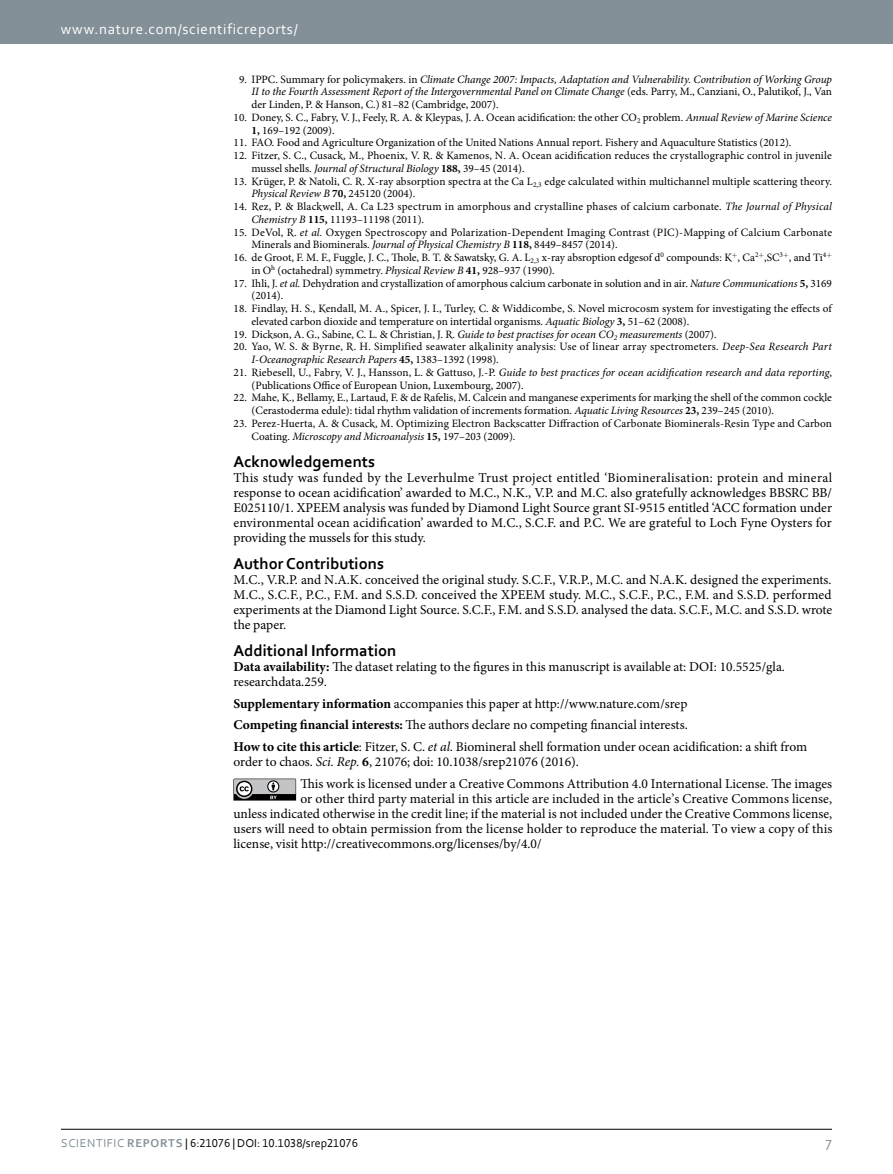
<style>
.page{position:relative;width:893px;height:1174px;background:#fff}
.page>*{position:absolute;margin:0;border:0;box-sizing:border-box;transform-origin:0 0}
.t1{font:700 16.5px "Corbel";color:#000}
.t2{font:15px "Corbel";letter-spacing:.045em;color:#fff}
.t3{font:15px "Corbel";color:#839097}
.t4{font:13.5px/15px "Minion Pro";color:#000;text-align:justify}
.t5{font:12px "Corbel";color:#000}
.t6{font:11.25px/12.8px "Minion Pro";color:#000}
.t7{font:italic 11.25px/12.8px "Minion Pro";letter-spacing:-.01em;color:#000;text-align:justify}
.t8{font:11.25px/12.8px "Minion Pro";letter-spacing:.02em;color:#000}
.s1{font-style:normal}
.s2{font-style:italic}
.s3{font-weight:700}
.s4{color:#839097}
.s5{font-weight:700;color:#839097}
</style>
<div class="page">
<div style="left:0;top:0;width:893px;height:43px;background:#839097"></div>
<hr style="left:61px;top:1129px;width:771px;height:1px;background:#000">
<svg style="left:233px;top:778px;width:63px;height:22px"></svg>
<h2 class="t2" style="left:61px;top:19px;width:238px">www.nature.com/scientificreports/</h2>
<p class="t7" style="left:251px;top:73px;width:582px;text-indent:-12px"><span class="s1">9. IPPC. Summary for policymakers. in</span> Climate Change 2007: Impacts, Adaptation and Vulnerability. Contribution of Working Group II to the Fourth Assessment Report of the Intergovernmental Panel on Climate Change <span class="s1">(eds. Parry, M., Canziani, O., Palutikof, J., Van der Linden, P. &amp; Hanson, C.) 81–82 (Cambridge, 2007).</span></p>
<p class="t6" style="left:251px;top:111px;width:582px;text-indent:-18px">10. Doney, S. C., Fabry, V. J., Feely, R. A. &amp; Kleypas, J. A. Ocean acidification: the other CO<sub>2</sub> problem. <span class="s2">Annual Review of Marine Science<br></span><span class="s3">1,</span> 169–192 (2009).</p>
<p class="t6" style="left:234px;top:136px;width:559px">11. FAO. Food and Agriculture Organization of the United Nations Annual report. Fishery and Aquaculture Statistics (2012).</p>
<p class="t6" style="left:251px;top:149px;width:582px;text-indent:-18px">12. Fitzer, S. C., Cusack, M., Phoenix, V. R. &amp; Kamenos, N. A. Ocean acidification reduces the crystallographic control in juvenile mussel shells. <span class="s2">Journal of Structural Biology</span> <span class="s3">188,</span> 39–45 (2014).</p>
<p class="t6" style="left:251px;top:175px;width:582px;text-indent:-18px">13. Krüger, P. &amp; Natoli, C. R. X-ray absorption spectra at the Ca L<sub>2,3</sub> edge calculated within multichannel multiple scattering theory.<br><span class="s2">Physical Review B</span> <span class="s3">70,</span> 245120 (2004).</p>
<p class="t6" style="left:251px;top:200px;width:582px;text-indent:-18px">14. Rez, P. &amp; Blackwell, A. Ca L23 spectrum in amorphous and crystalline phases of calcium carbonate. <span class="s2">The Journal of Physical<br>Chemistry B</span> <span class="s3">115,</span> 11193–11198 (2011).</p>
<p class="t6" style="left:251px;top:226px;width:582px;text-indent:-18px">15. DeVol, R. <span class="s2">et al.</span> Oxygen Spectroscopy and Polarization-Dependent Imaging Contrast (PIC)-Mapping of Calcium Carbonate<br>Minerals and Biominerals. <span class="s2">Journal of Physical Chemistry B</span> <span class="s3">118,</span> 8449–8457 (2014).</p>
<p class="t6" style="left:251px;top:251px;width:576px;text-indent:-18px">16. de Groot, F. M. F., Fuggle, J. C., Thole, B. T. &amp; Sawatsky, G. A. L<sub>2,3</sub> x-ray absroption edgesof d<sup>0</sup> compounds: K , Ca<sup>2</sup> ,SC<sup>3</sup> , and Ti<sup>4 </sup>in O<sup>h</sup> (octahedral) symmetry. <span class="s2">Physical Review B</span> <span class="s3">41,</span> 928–937 (1990).</p>
<p class="t6" style="left:251px;top:277px;width:582px;text-indent:-18px">17. Ihli, J. <span class="s2">et al.</span> Dehydration and crystallization of amorphous calcium carbonate in solution and in air. <span class="s2">Nature Communications</span> <span class="s3">5,</span> 3169 (2014).</p>
<p class="t6" style="left:251px;top:302px;width:582px;text-indent:-18px">18. Findlay, H. S., Kendall, M. A., Spicer, J. I., Turley, C. &amp; Widdicombe, S. Novel microcosm system for investigating the effects of elevated carbon dioxide and temperature on intertidal organisms. <span class="s2">Aquatic Biology</span> <span class="s3">3,</span> 51–62 (2008).</p>
<p class="t6" style="left:234px;top:328px;width:484px">19. Dickson, A. G., Sabine, C. L. &amp; Christian, J. R. <span class="s2">Guide to best practises for ocean CO</span><sub>2</sub> <span class="s2">measurements</span> (2007).</p>
<p class="t8" style="left:251px;top:340px;width:582px;text-indent:-18px">20. Yao, W. S. &amp; Byrne, R. H. Simplified seawater alkalinity analysis: Use of linear array spectrometers. <span class="s2">Deep-Sea Research Part<br>I-Oceanographic Research Papers</span> <span class="s3">45,</span> 1383–1392 (1998).</p>
<p class="t6" style="left:251px;top:366px;width:582px;text-indent:-18px">21. Riebesell, U., Fabry, V. J., Hansson, L. &amp; Gattuso, J.-P. <span class="s2">Guide to best practices for ocean acidification research and data reporting</span>, (Publications Office of European Union, Luxembourg, 2007).</p>
<p class="t6" style="left:251px;top:391px;width:582px;text-indent:-18px">22. Mahe, K., Bellamy, E., Lartaud, F. &amp; de Rafelis, M. Calcein and manganese experiments for marking the shell of the common cockle (Cerastoderma edule): tidal rhythm validation of increments formation. <span class="s2">Aquatic Living Resources</span> <span class="s3">23,</span> 239–245 (2010).</p>
<p class="t6" style="left:251px;top:417px;width:582px;text-indent:-18px">23. Perez-Huerta, A. &amp; Cusack, M. Optimizing Electron Backscatter Diffraction of Carbonate Biominerals-Resin Type and Carbon<br>Coating. <span class="s2">Microscopy and Microanalysis</span> <span class="s3">15,</span> 197–203 (2009).</p>
<h1 class="t1" style="left:233px;top:451px;width:143px">Acknowledgements</h1>
<p class="t4" style="left:233px;top:470px;width:600px">This study was funded by the Leverhulme Trust project entitled ‘Biomineralisation: protein and mineral response to ocean acidification’ awarded to M.C., N.K., V.P. and M.C. also gratefully acknowledges BBSRC BB/ E025110/1. XPEEM analysis was funded by Diamond Light Source grant SI-9515 entitled ‘ACC formation under environmental ocean acidification’ awarded to M.C., S.C.F. and P.C. We are grateful to Loch Fyne Oysters for providing the mussels for this study.</p>
<h1 class="t1" style="left:233px;top:553px;width:152px">Author Contributions</h1>
<p class="t4" style="left:233px;top:572px;width:600px">M.C., V.R.P. and N.A.K. conceived the original study. S.C.F., V.R.P., M.C. and N.A.K. designed the experiments.<br>M.C., S.C.F., P.C., F.M. and S.S.D. conceived the XPEEM study. M.C., S.C.F., P.C., F.M. and S.S.D. performed experiments at the Diamond Light Source. S.C.F., F.M. and S.S.D. analysed the data. S.C.F., M.C. and S.S.D. wrote the paper.</p>
<h1 class="t1" style="left:233px;top:640px;width:164px">Additional Information</h1>
<p class="t4" style="left:233px;top:659px;width:553px"><span class="s3">Data availability:</span> The dataset relating to the figures in this manuscript is available at: DOI: 10.5525/gla. researchdata.259.</p>
<p class="t4" style="left:233px;top:692px;width:575px;line-height:21.8px;text-align:left"><span class="s3">Supplementary information</span> accompanies this paper at http://www.nature.com/srep<br><span class="s3">Competing financial interests:</span> The authors declare no competing financial interests.<br><span class="s3">How to cite this article</span>: Fitzer, S. C. <span class="s2">et al.</span> Biomineral shell formation under ocean acidification: a shift from</p>
<p class="t4" style="left:300px;top:751px;width:533px;line-height:21.8px;text-indent:-67px">order to chaos. <span class="s2">Sci. Rep.</span> <span class="s3">6</span>, 21076; doi: 10.1038/srep21076 (2016).<br>This work is licensed under a Creative Commons Attribution 4.0 International License. The images</p>
<p class="t4" style="left:233px;top:791px;width:600px;text-indent:67px">or other third party material in this article are included in the article’s Creative Commons license, unless indicated otherwise in the credit line; if the material is not included under the Creative Commons license, users will need to obtain permission from the license holder to reproduce the material. To view a copy of this license, visit http://creativecommons.org/licenses/by/4.0/</p>
<p class="t5" style="left:61px;top:1135px;width:298px"><span class="s4">Scientific</span> <span class="s5">Reports</span> | 6:21076 | DOI: 10.1038/srep21076</p>
<h2 class="t3" style="left:826px;top:1132px;width:8px">7</h2>
</div>
